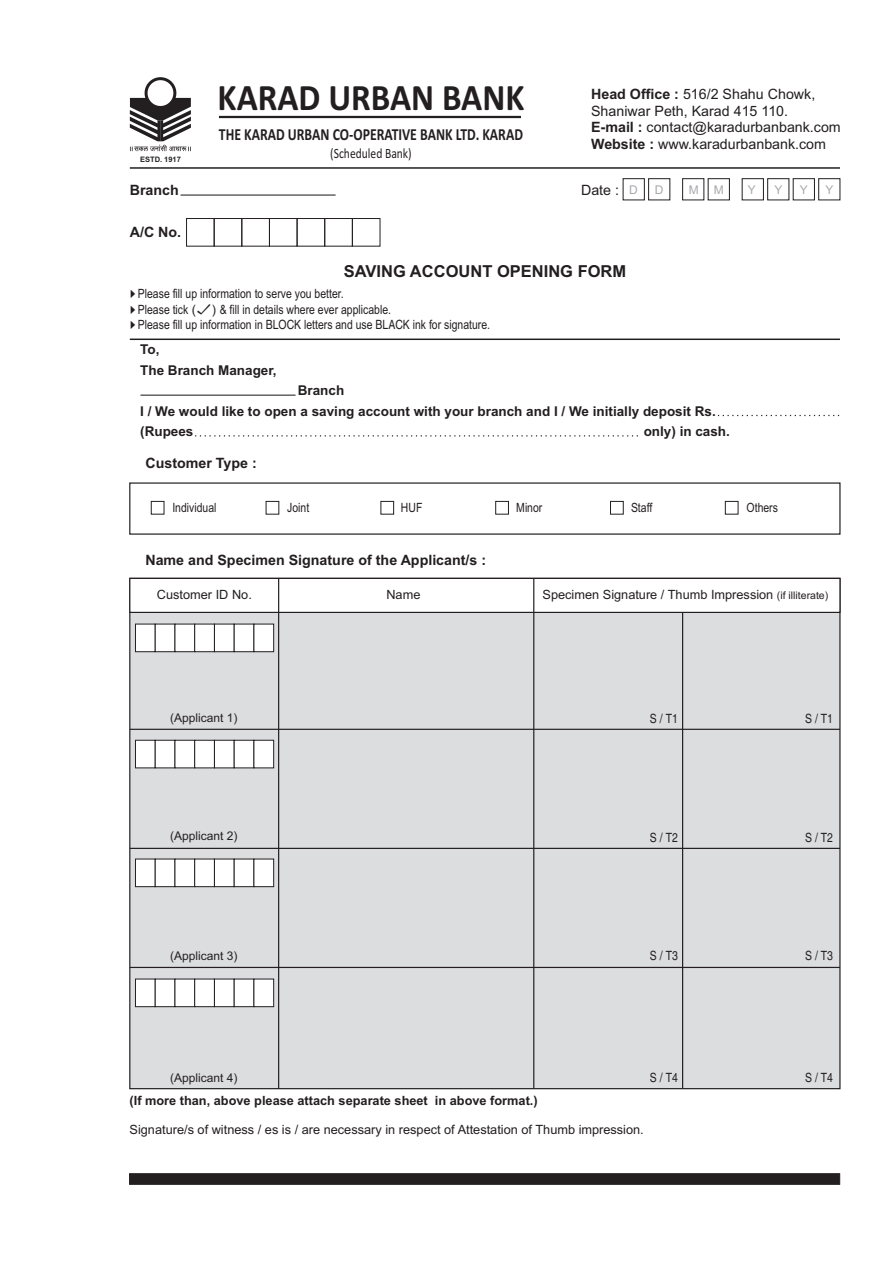
<style>
.page{position:relative;width:893px;height:1263px;background:#fff}
.page>*{position:absolute;margin:0;border:0;box-sizing:border-box;transform-origin:0 0}
.t1{font:700 37.5px "Calibri";color:#231f20;scale:.93 1}
.t2{font:700 16.95px "Calibri";color:#231f20;scale:.81 1}
.t3{font:700 16.5px "Arial";color:#231f20}
.t4{font:14.25px/16.6px "Arial";color:#231f20}
.t5{font:700 14.25px "Arial";color:#231f20}
.t6{font:14.25px "Calibri";color:#231f20;scale:.81 1}
.t7{font:700 13.5px/20.4px "Arial";color:#231f20}
.t8{font:12.75px "Arial Narrow";color:#231f20}
.t9{font:12.75px "Arial";color:#231f20}
.t10{font:700 12.75px "Arial";color:#231f20}
.t11{font:condensed 12.75px "Helvetica";color:#231f20}
.t12{font:12px "Arial";color:#231f20}
.t13{font:12px "Arial";color:#a8a9ad}
.t14{font:10.5px "SHREE SYM";color:#231f20}
.t15{font:700 7.5px "Arial";color:#231f20}
.s1{font-weight:700}
.s2{font-family:"SHREE SYM";font-size:10.5px}
.s3{font-family:"Arial"}
.s4{font-family:"SHREE SYM";font-size:15px}
.s5{font-family:"Helvetica";font-stretch:condensed}
.s6{font-size:10.5px}
</style>
<div class="page">
<div style="left:151px;top:501px;width:13px;height:13px;border:1px solid #231f20"></div>
<div style="left:266px;top:501px;width:13px;height:13px;border:1px solid #231f20"></div>
<div style="left:380px;top:501px;width:14px;height:13px;border:1px solid #231f20"></div>
<div style="left:495px;top:501px;width:14px;height:13px;border:1px solid #231f20"></div>
<div style="left:610px;top:501px;width:14px;height:13px;border:1px solid #231f20"></div>
<div style="left:725px;top:501px;width:13px;height:13px;border:1px solid #231f20"></div>
<div style="left:623px;top:178px;width:22px;height:22px;border:1px solid #231f20"></div>
<div style="left:648px;top:178px;width:22px;height:22px;border:1px solid #231f20"></div>
<div style="left:682px;top:178px;width:22px;height:22px;border:1px solid #231f20"></div>
<div style="left:708px;top:178px;width:22px;height:22px;border:1px solid #231f20"></div>
<div style="left:742px;top:178px;width:22px;height:22px;border:1px solid #231f20"></div>
<div style="left:767px;top:178px;width:22px;height:22px;border:1px solid #231f20"></div>
<div style="left:793px;top:178px;width:22px;height:22px;border:1px solid #231f20"></div>
<div style="left:818px;top:178px;width:22px;height:22px;border:1px solid #231f20"></div>
<hr style="left:130px;top:167px;width:710px;height:2px;background:#231f20">
<hr style="left:219px;top:116px;width:302px;height:2px;background:#231f20">
<hr style="left:180px;top:195px;width:156px;height:1px;background:#231f20">
<div style="left:186px;top:218px;width:29px;height:29px;border:1px solid #231f20"></div>
<div style="left:214px;top:218px;width:28px;height:29px;border:1px solid #231f20"></div>
<div style="left:241px;top:218px;width:29px;height:29px;border:1px solid #231f20"></div>
<div style="left:269px;top:218px;width:28px;height:29px;border:1px solid #231f20"></div>
<div style="left:297px;top:218px;width:28px;height:29px;border:1px solid #231f20"></div>
<div style="left:324px;top:218px;width:29px;height:29px;border:1px solid #231f20"></div>
<div style="left:352px;top:218px;width:28px;height:29px;border:1px solid #231f20"></div>
<hr style="left:130px;top:339px;width:710px;height:1px;background:#231f20">
<svg style="left:130px;top:77px;width:61px;height:74px"></svg>
<hr style="left:140px;top:395px;width:156px;height:1px;background:#231f20">
<div style="left:129px;top:614px;width:712px;height:476px;background:#dcdddf"></div>
<svg style="left:129px;top:577px;width:712px;height:37px"></svg>
<hr style="left:278px;top:578px;width:1px;height:511px;background:#231f20">
<hr style="left:533px;top:578px;width:1px;height:511px;background:#231f20">
<hr style="left:682px;top:612px;width:1px;height:477px;background:#231f20">
<hr style="left:130px;top:729px;width:710px;height:1px;background:#231f20">
<hr style="left:130px;top:848px;width:710px;height:1px;background:#231f20">
<hr style="left:130px;top:967px;width:710px;height:1px;background:#231f20">
<svg style="left:135px;top:623px;width:139px;height:29px"></svg>
<svg style="left:135px;top:739px;width:139px;height:30px"></svg>
<svg style="left:135px;top:858px;width:139px;height:29px"></svg>
<svg style="left:135px;top:978px;width:139px;height:29px"></svg>
<svg style="left:718px;top:415px;width:122px;height:1px"></svg>
<svg style="left:195px;top:435px;width:443px;height:1px"></svg>
<svg style="left:129px;top:1173px;width:711px;height:11px;background:#252122"></svg>
<p class="t15" style="left:140px;top:156px;width:42px">ESTD. 1917</p>
<h1 class="t1" style="left:218px;top:82px;width:331px">KARAD URBAN BANK</h1>
<h2 class="t2" style="left:219px;top:127px;width:377px">THE KARAD URBAN CO-OPERATIVE BANK LTD. KARAD</h2>
<p class="t6" style="left:330px;top:147px;width:102px">(Scheduled Bank)</p>
<p class="t4" style="left:591px;top:87px;width:251px"><span class="s1">Head Office :</span> 516/2 Shahu Chowk, Shaniwar Peth, Karad 415 110.<br><span class="s1">E-mail :</span> contact@karadurbanbank.com <span class="s1">Website :</span> www.karadurbanbank.com</p>
<p class="t5" style="left:130px;top:184px;width:51px">Branch</p>
<p class="t4" style="left:581px;top:183px;width:40px">Date :</p>
<p class="t5" style="left:130px;top:226px;width:53px">A/C No.</p>
<p class="t3" style="left:344px;top:265px;width:284px">SAVING ACCOUNT OPENING FORM</p>
<p class="t13" style="left:629px;top:185px;width:10px">D</p>
<p class="t13" style="left:655px;top:185px;width:10px">D</p>
<p class="t13" style="left:689px;top:185px;width:11px">M</p>
<p class="t13" style="left:714px;top:185px;width:11px">M</p>
<p class="t13" style="left:748px;top:185px;width:10px">Y</p>
<p class="t13" style="left:774px;top:185px;width:10px">Y</p>
<p class="t13" style="left:800px;top:185px;width:10px">Y</p>
<p class="t13" style="left:825px;top:185px;width:10px">Y</p>
<p class="t8" style="left:130px;top:289px;width:215px"><span class="s2">L</span> Please fill up information to serve you better.</p>
<p class="t8" style="left:138px;top:304px;width:255px">Please tick <span class="s3">(</span><span class="s4">*</span><span class="s3">)</span> &amp; fill in details where ever applicable.</p>
<p class="t8" style="left:130px;top:320px;width:362px"><span class="s2">L</span> Please fill up information in <span class="s5">BLOCK</span> letters and use <span class="s5">BLACK</span> ink for signature.</p>
<p class="t14" style="left:130px;top:305px;width:7px">L</p>
<p class="t7" style="left:140px;top:341px;width:138px">To,<br>The Branch Manager,</p>
<p class="t7" style="left:140px;top:381px;width:577px;text-indent:158px">Branch<br>I / We would like to open a saving account with your branch and I / We initially deposit Rs. (Rupees</p>
<p class="t7" style="left:644px;top:422px;width:88px">only) in cash.</p>
<p class="t5" style="left:145px;top:457px;width:113px">Customer Type :</p>
<p class="t8" style="left:172px;top:503px;width:46px">Individual</p>
<p class="t8" style="left:287px;top:503px;width:24px">Joint</p>
<p class="t8" style="left:401px;top:503px;width:23px">HUF</p>
<p class="t8" style="left:516px;top:503px;width:28px">Minor</p>
<p class="t8" style="left:631px;top:503px;width:23px">Staff</p>
<p class="t8" style="left:747px;top:503px;width:33px">Others</p>
<p class="t5" style="left:145px;top:554px;width:342px">Name and Specimen Signature of the Applicant/s :</p>
<p class="t9" style="left:157px;top:590px;width:96px">Customer ID No.</p>
<p class="t9" style="left:386px;top:590px;width:36px">Name</p>
<p class="t9" style="left:543px;top:590px;width:287px">Specimen Signature / Thumb Impression <span class="s6">(if illiterate)</span></p>
<p class="t12" style="left:170px;top:713px;width:69px">(Applicant 1)</p>
<p class="t11" style="left:650px;top:714px;width:29px">S / T1</p>
<p class="t11" style="left:805px;top:714px;width:29px">S / T1</p>
<p class="t12" style="left:170px;top:831px;width:69px">(Applicant 2)</p>
<p class="t12" style="left:170px;top:951px;width:69px">(Applicant 3)</p>
<p class="t11" style="left:650px;top:832px;width:29px">S / T2</p>
<p class="t11" style="left:805px;top:832px;width:29px">S / T2</p>
<p class="t11" style="left:650px;top:951px;width:29px">S / T3</p>
<p class="t11" style="left:805px;top:951px;width:29px">S / T3</p>
<p class="t12" style="left:170px;top:1073px;width:69px">(Applicant 4)</p>
<p class="t10" style="left:130px;top:1096px;width:410px">(If more than, above please attach separate sheet in above format.)</p>
<p class="t9" style="left:130px;top:1124px;width:516px">Signature/s of witness / es is / are necessary in respect of Attestation of Thumb impression.</p>
<p class="t11" style="left:650px;top:1073px;width:29px">S / T4</p>
<p class="t11" style="left:805px;top:1073px;width:29px">S / T4</p>
</div>
